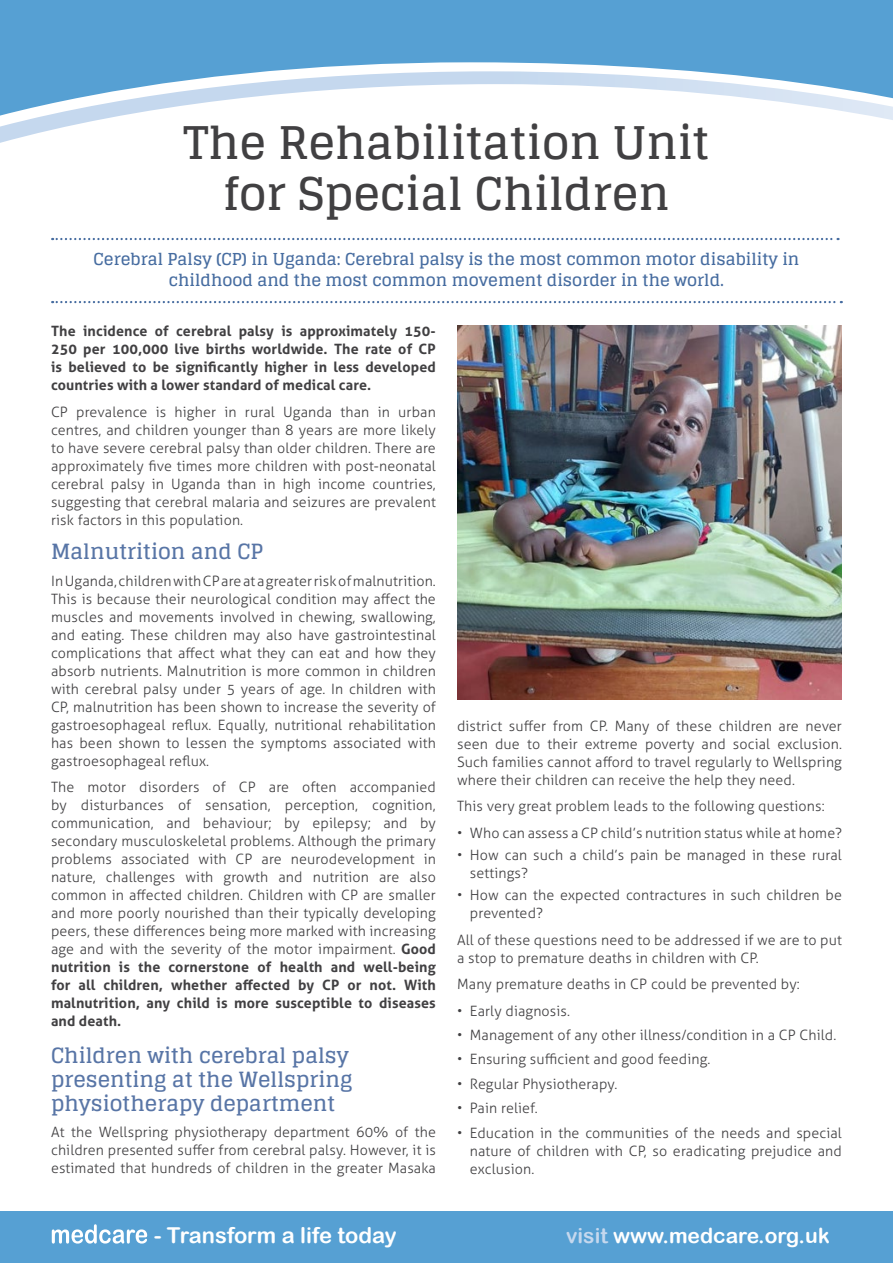
<style>
.page{position:relative;width:893px;height:1263px;background:#fff}
.page>*{position:absolute;margin:0;border:0;box-sizing:border-box;transform-origin:0 0}
.t1{font:700 45px "Glegoo";color:#414042}
.t2{font:21.9px "Arial Rounded MT Bold";color:#fff}
.t3{font:700 21px/24px "Glegoo";color:#5875a6}
.t4{font:21px "Arial Rounded MT Bold";color:#fff}
.t5{font:700 16.5px/21px "Glegoo";color:#466ca0;text-align:center}
.t6{font:300 14.25px/18px "Aller";letter-spacing:.01em;color:#414042;text-align:justify}
.t7{font:700 14.25px/18px "Aller";letter-spacing:.01em;color:#414042;text-align:justify}
.s1{font-weight:700}
.s2{color:#c5d8ee}
</style>
<div class="page">
<div style="left:0;top:1212px;width:893px;height:51px;background:#56a0d3"></div>
<svg style="left:52px;top:1224px;width:95px;height:19px"></svg>
<div style="left:0;top:0;width:893px;height:29px;background:#56a0d3"></div>
<svg style="left:0;top:29px;width:893px;height:212px"></svg>
<svg style="left:0;top:71px;width:893px;height:72px"></svg>
<svg style="left:52px;top:301px;width:790px;height:2px"></svg>
<svg style="left:52px;top:238px;width:786px;height:2px"></svg>
<img style="left:457px;top:326px;width:385px;height:374px">
<p class="t1" style="left:183px;top:118px;width:528px">The Rehabilitation Unit</p>
<p class="t1" style="left:223px;top:169px;width:448px">for Special Children</p>
<p class="t5" style="left:94px;top:248px;width:707px">Cerebral Palsy (CP) in Uganda: Cerebral palsy is the most common motor disability in childhood and the most common movement disorder in the world.</p>
<p class="t7" style="left:51px;top:322px;width:386px">The incidence of cerebral palsy is approximately 150- 250 per 100,000 live births worldwide. The rate of CP is believed to be significantly higher in less developed countries with a lower standard of medical care.</p>
<p class="t6" style="left:51px;top:403px;width:386px">CP prevalence is higher in rural Uganda than in urban centres, and children younger than 8 years are more likely to have severe cerebral palsy than older children. There are approximately five times more children with post-neonatal cerebral palsy in Uganda than in high income countries, suggesting that cerebral malaria and seizures are prevalent risk factors in this population.</p>
<p class="t3" style="left:51px;top:540px;width:214px">Malnutrition and CP</p>
<p class="t6" style="left:51px;top:571px;width:386px">In Uganda, children with CP are at a greater risk of malnutrition.<br>This is because their neurological condition may affect the muscles and movements involved in chewing, swallowing, and eating. These children may also have gastrointestinal complications that affect what they can eat and how they absorb nutrients. Malnutrition is more common in children with cerebral palsy under 5 years of age. In children with CP, malnutrition has been shown to increase the severity of gastroesophageal reflux. Equally, nutritional rehabilitation has been shown to lessen the symptoms associated with gastroesophageal reflux.</p>
<p class="t6" style="left:51px;top:778px;width:386px">The motor disorders of CP are often accompanied by disturbances of sensation, perception, cognition, communication, and behaviour; by epilepsy; and by secondary musculoskeletal problems. Although the primary problems associated with CP are neurodevelopment in nature, challenges with growth and nutrition are also common in affected children. Children with CP are smaller and more poorly nourished than their typically developing peers, these differences being more marked with increasing age and with the severity of the motor impairment. <span class="s1">Good nutrition is the cornerstone of health and well-being for all children, whether affected by CP or not. With malnutrition, any child is more susceptible to diseases and death.</span></p>
<p class="t3" style="left:51px;top:1043px;width:303px">Children with cerebral palsy presenting at the Wellspring physiotherapy department</p>
<p class="t6" style="left:51px;top:1123px;width:386px">At the Wellspring physiotherapy department 60% of the children presented suffer from cerebral palsy. However, it is estimated that hundreds of children in the greater Masaka</p>
<p class="t6" style="left:457px;top:716px;width:386px">district suffer from CP. Many of these children are never seen due to their extreme poverty and social exclusion.<br>Such families cannot afford to travel regularly to Wellspring where their children can receive the help they need.</p>
<p class="t6" style="left:457px;top:797px;width:369px">This very great problem leads to the following questions:</p>
<p class="t6" style="left:457px;top:824px;width:386px">• Who can assess a CP child’s nutrition status while at home?</p>
<p class="t6" style="left:470px;top:846px;width:373px;text-indent:-13px">• How can such a child’s pain be managed in these rural settings?</p>
<p class="t6" style="left:470px;top:886px;width:374px;text-indent:-13px">• How can the expected contractures in such children be prevented?</p>
<p class="t6" style="left:457px;top:931px;width:386px">All of these questions need to be addressed if we are to put a stop to premature deaths in children with CP.</p>
<p class="t6" style="left:457px;top:975px;width:344px">Many premature deaths in CP could be prevented by:</p>
<p class="t6" style="left:457px;top:1002px;width:114px">• Early diagnosis.</p>
<p class="t6" style="left:457px;top:1026px;width:381px">• Management of any other illness/condition in a CP Child.</p>
<p class="t6" style="left:457px;top:1050px;width:255px">• Ensuring sufficient and good feeding.</p>
<p class="t6" style="left:457px;top:1075px;width:162px">• Regular Physiotherapy.</p>
<p class="t6" style="left:457px;top:1099px;width:82px">• Pain relief.</p>
<p class="t6" style="left:470px;top:1123px;width:374px;text-indent:-13px">• Education in the communities of the needs and special nature of children with CP, so eradicating prejudice and exclusion.</p>
<p class="t2" style="left:154px;top:1222px;width:244px">- Transform a life today</p>
<p class="t4" style="left:566px;top:1223px;width:265px"><span class="s2">visit</span> www.medcare.org.uk</p>
</div>
